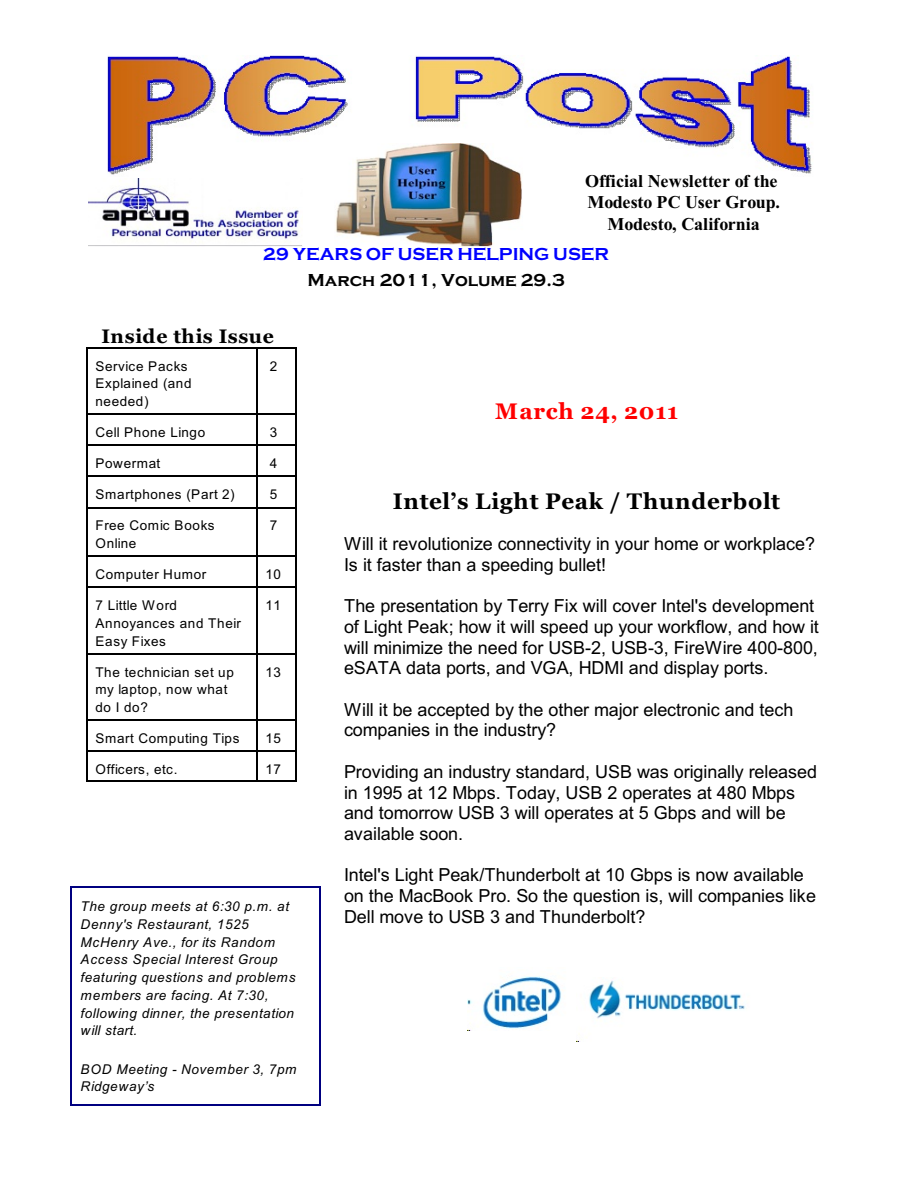
<style>
.page{position:relative;width:918px;height:1188px;background:#fff}
.page>*{position:absolute;margin:0;border:0;box-sizing:border-box;transform-origin:0 0}
.t1{font:700 22.35px "Georgia";letter-spacing:.03em;color:#000}
.t2{font:700 22.35px "Georgia";letter-spacing:.03em;color:#f00}
.t3{font:700 19.5px "Georgia";letter-spacing:.03em;color:#000}
.t4{font:18px/20.7px "Arial";letter-spacing:-.005em;color:#000}
.t5{font:700 18px/21.3px "Times New Roman";letter-spacing:-.005em;color:#000;text-align:center}
.t6{font:700 18px "Copperplate Gothic";color:#00f}
.t7{font:700 18px "Copperplate Gothic";letter-spacing:-.005em;color:#000}
.t8{font:13.5px/17.7px "Arial";letter-spacing:.045em;color:#000}
.t9{font:italic 13.5px/17.7px "Arial";letter-spacing:.045em;color:#000}
</style>
<div class="page">
<hr style="left:86px;top:347px;width:1px;height:67px;background:#000">
<hr style="left:86px;top:347px;width:170px;height:1px;background:#000">
<hr style="left:256px;top:347px;width:2px;height:67px;background:#000">
<hr style="left:296px;top:347px;width:1px;height:67px;background:#000">
<hr style="left:256px;top:347px;width:41px;height:1px;background:#000">
<hr style="left:86px;top:414px;width:1px;height:30px;background:#000">
<hr style="left:86px;top:414px;width:170px;height:1px;background:#000">
<hr style="left:256px;top:414px;width:2px;height:30px;background:#000">
<hr style="left:296px;top:414px;width:1px;height:30px;background:#000">
<hr style="left:256px;top:414px;width:41px;height:1px;background:#000">
<hr style="left:86px;top:445px;width:1px;height:31px;background:#000">
<hr style="left:86px;top:445px;width:170px;height:1px;background:#000">
<hr style="left:256px;top:445px;width:2px;height:31px;background:#000">
<hr style="left:296px;top:445px;width:1px;height:31px;background:#000">
<hr style="left:256px;top:445px;width:41px;height:1px;background:#000">
<hr style="left:86px;top:476px;width:1px;height:31px;background:#000">
<hr style="left:86px;top:476px;width:170px;height:1px;background:#000">
<hr style="left:256px;top:476px;width:2px;height:31px;background:#000">
<hr style="left:296px;top:476px;width:1px;height:31px;background:#000">
<hr style="left:256px;top:476px;width:41px;height:1px;background:#000">
<hr style="left:86px;top:507px;width:1px;height:49px;background:#000">
<hr style="left:86px;top:507px;width:170px;height:1px;background:#000">
<hr style="left:256px;top:507px;width:2px;height:49px;background:#000">
<hr style="left:296px;top:507px;width:1px;height:49px;background:#000">
<hr style="left:256px;top:507px;width:41px;height:1px;background:#000">
<hr style="left:86px;top:556px;width:1px;height:31px;background:#000">
<hr style="left:86px;top:556px;width:170px;height:1px;background:#000">
<hr style="left:256px;top:556px;width:2px;height:31px;background:#000">
<hr style="left:296px;top:556px;width:1px;height:31px;background:#000">
<hr style="left:256px;top:556px;width:41px;height:1px;background:#000">
<hr style="left:86px;top:587px;width:1px;height:66px;background:#000">
<hr style="left:86px;top:587px;width:170px;height:1px;background:#000">
<hr style="left:256px;top:587px;width:2px;height:66px;background:#000">
<hr style="left:296px;top:587px;width:1px;height:66px;background:#000">
<hr style="left:256px;top:587px;width:41px;height:1px;background:#000">
<hr style="left:86px;top:653px;width:1px;height:67px;background:#000">
<hr style="left:86px;top:653px;width:170px;height:1px;background:#000">
<hr style="left:256px;top:653px;width:2px;height:67px;background:#000">
<hr style="left:296px;top:653px;width:1px;height:67px;background:#000">
<hr style="left:256px;top:653px;width:41px;height:1px;background:#000">
<hr style="left:86px;top:720px;width:1px;height:30px;background:#000">
<hr style="left:86px;top:720px;width:170px;height:1px;background:#000">
<hr style="left:256px;top:720px;width:2px;height:30px;background:#000">
<hr style="left:296px;top:720px;width:1px;height:30px;background:#000">
<hr style="left:256px;top:720px;width:41px;height:1px;background:#000">
<hr style="left:86px;top:751px;width:1px;height:30px;background:#000">
<hr style="left:86px;top:751px;width:170px;height:1px;background:#000">
<hr style="left:86px;top:780px;width:170px;height:1px;background:#000">
<hr style="left:256px;top:751px;width:2px;height:30px;background:#000">
<hr style="left:296px;top:751px;width:1px;height:30px;background:#000">
<hr style="left:256px;top:751px;width:41px;height:1px;background:#000">
<hr style="left:256px;top:780px;width:41px;height:1px;background:#000">
<img style="left:107px;top:55px;width:705px;height:120px">
<img style="left:334px;top:143px;width:197px;height:104px">
<img style="left:88px;top:178px;width:214px;height:68px">
<hr style="left:70px;top:887px;width:2px;height:219px;background:#000080">
<hr style="left:320px;top:887px;width:1px;height:219px;background:#000080">
<hr style="left:70px;top:887px;width:251px;height:1px;background:#000080">
<hr style="left:70px;top:1105px;width:251px;height:1px;background:#000080">
<img style="left:467px;top:976px;width:95px;height:55px">
<img style="left:577px;top:980px;width:168px;height:61px">
<p class="t5" style="left:585px;top:172px;width:196px">Official Newsletter of the<br>Modesto PC User Group.<br>Modesto, California</p>
<p class="t6" style="left:263px;top:244px;width:348px">29 YEARS OF USER HELPING USER</p>
<p class="t7" style="left:307px;top:270px;width:259px">March 2011, Volume 29.3</p>
<p class="t3" style="left:101px;top:328px;width:174px">Inside this Issue</p>
<p class="t8" style="left:95px;top:358px;width:98px">Service Packs<br>Explained (and needed)</p>
<p class="t8" style="left:270px;top:358px;width:9px">2</p>
<p class="t8" style="left:95px;top:425px;width:111px">Cell Phone Lingo</p>
<p class="t8" style="left:270px;top:425px;width:9px">3</p>
<p class="t8" style="left:95px;top:456px;width:66px">Powermat</p>
<p class="t8" style="left:270px;top:456px;width:9px">4</p>
<p class="t8" style="left:95px;top:487px;width:141px">Smartphones (Part 2)</p>
<p class="t8" style="left:270px;top:487px;width:9px">5</p>
<p class="t8" style="left:95px;top:518px;width:121px">Free Comic Books<br>Online</p>
<p class="t8" style="left:270px;top:518px;width:9px">7</p>
<p class="t8" style="left:95px;top:567px;width:112px">Computer Humor</p>
<p class="t8" style="left:266px;top:567px;width:17px">10</p>
<p class="t8" style="left:95px;top:598px;width:147px">7 Little Word<br>Annoyances and Their<br>Easy Fixes</p>
<p class="t8" style="left:266px;top:598px;width:17px">11</p>
<p class="t8" style="left:95px;top:664px;width:140px">The technician set up my laptop, now what do I do?</p>
<p class="t8" style="left:266px;top:664px;width:17px">13</p>
<p class="t8" style="left:95px;top:731px;width:146px">Smart Computing Tips</p>
<p class="t8" style="left:265px;top:731px;width:17px">15</p>
<p class="t8" style="left:95px;top:762px;width:84px">Officers, etc.</p>
<p class="t8" style="left:266px;top:762px;width:17px">17</p>
<p class="t9" style="left:81px;top:899px;width:216px">The group meets at 6:30 p.m. at<br>Denny's Restaurant, 1525<br>McHenry Ave., for its Random<br>Access Special Interest Group featuring questions and problems members are facing. At 7:30, following dinner, the presentation will start.</p>
<p class="t9" style="left:81px;top:1061px;width:217px">BOD Meeting - November 3, 7pm<br>Ridgeway’s</p>
<p class="t2" style="left:495px;top:402px;width:184px">March 24, 2011</p>
<p class="t1" style="left:393px;top:492px;width:389px">Intel’s Light Peak / Thunderbolt</p>
<p class="t4" style="left:344px;top:535px;width:472px">Will it revolutionize connectivity in your home or workplace?<br>Is it faster than a speeding bullet!</p>
<p class="t4" style="left:344px;top:597px;width:476px">The presentation by Terry Fix will cover Intel's development of Light Peak; how it will speed up your workflow, and how it will minimize the need for USB-2, USB-3, FireWire 400-800, eSATA data ports, and VGA, HDMI and display ports.</p>
<p class="t4" style="left:344px;top:701px;width:451px">Will it be accepted by the other major electronic and tech companies in the industry?</p>
<p class="t4" style="left:344px;top:763px;width:475px">Providing an industry standard, USB was originally released in 1995 at 12 Mbps. Today, USB 2 operates at 480 Mbps and tomorrow USB 3 will operates at 5 Gbps and will be available soon.</p>
<p class="t4" style="left:344px;top:866px;width:474px">Intel's Light Peak/Thunderbolt at 10 Gbps is now available on the MacBook Pro. So the question is, will companies like<br>Dell move to USB 3 and Thunderbolt?</p>
</div>
